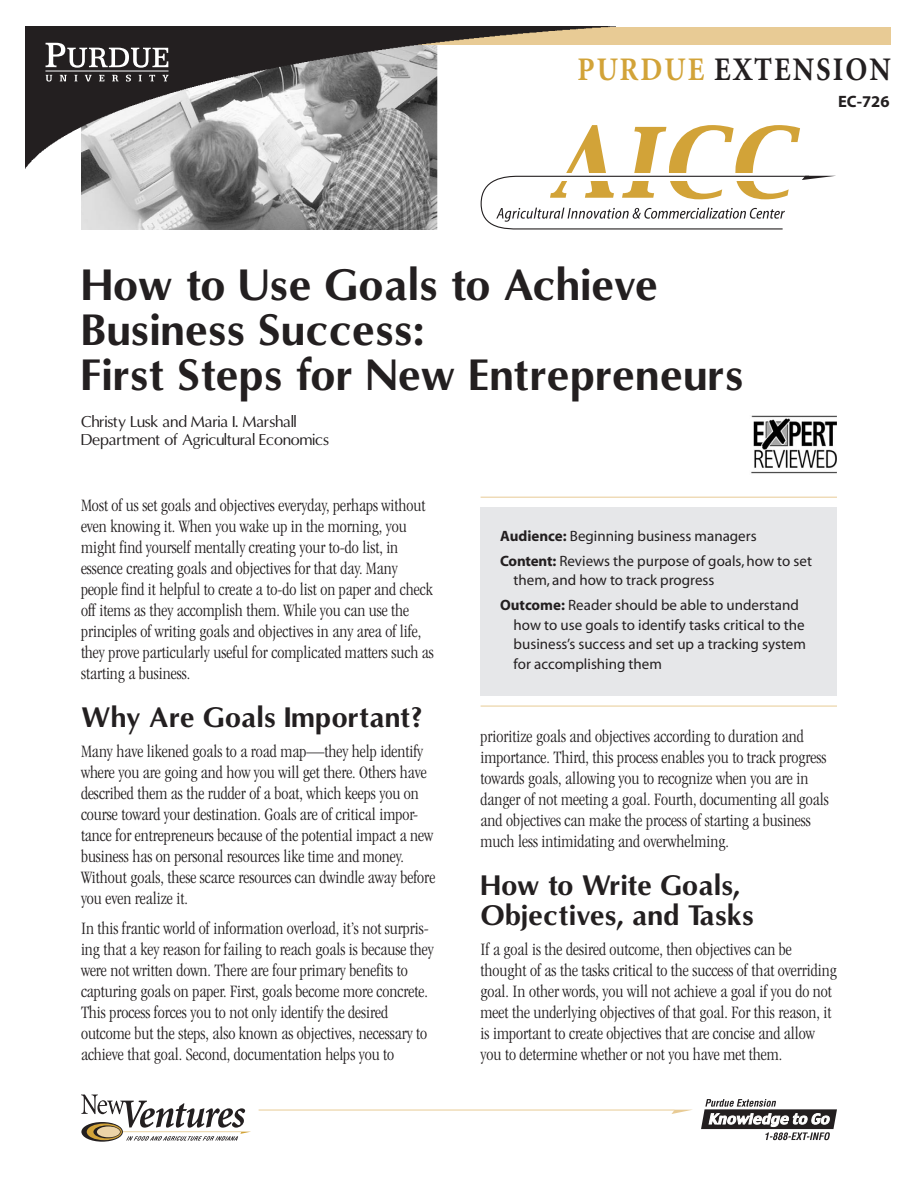
<style>
.page{position:relative;width:918px;height:1188px;background:#fff}
.page>*{position:absolute;margin:0;border:0;box-sizing:border-box;transform-origin:0 0}
.t1{font:700 42px/45px "Omni";color:#231f20}
.t2{font:700 33px "Minion";letter-spacing:.07em;color:#231f20;scale:.89 1}
.t3{font:700 27px/30px "Omni";color:#231f20}
.t4{font:300 condensed 18px/21px "Garamond";color:#231f20}
.t5{font:700 16.5px "Myriad";color:#231f20}
.t6{font:15px/24.9px "Myriad";color:#231f20}
.t7{font:15px/18px "Omni";color:#231f20}
.s1{color:#d2a338}
.s2{font-weight:700}
</style>
<div class="page">
<img style="left:81px;top:171px;width:356px;height:59px">
<div style="left:221px;top:27px;width:670px;height:18px;background:#e8cb95"></div>
<img style="left:26px;top:27px;width:584px;height:144px">
<svg style="left:46px;top:43px;width:122px;height:25px"></svg>
<svg style="left:46px;top:75px;width:6px;height:7px"></svg>
<svg style="left:60px;top:75px;width:7px;height:6px"></svg>
<svg style="left:74px;top:75px;width:3px;height:6px"></svg>
<svg style="left:85px;top:75px;width:7px;height:6px"></svg>
<svg style="left:99px;top:75px;width:5px;height:6px"></svg>
<svg style="left:112px;top:75px;width:7px;height:6px"></svg>
<svg style="left:126px;top:75px;width:5px;height:7px"></svg>
<svg style="left:139px;top:75px;width:3px;height:6px"></svg>
<svg style="left:149px;top:75px;width:6px;height:6px"></svg>
<svg style="left:162px;top:75px;width:7px;height:6px"></svg>
<hr style="left:45px;top:71px;width:124px;height:1px;background:#fff">
<svg style="left:701px;top:1099px;width:136px;height:41px"></svg>
<svg style="left:81px;top:1095px;width:170px;height:47px"></svg>
<hr style="left:259px;top:1110px;width:416px;height:1px;background:#e8cb95">
<svg style="left:671px;top:1110px;width:20px;height:4px"></svg>
<svg style="left:481px;top:125px;width:355px;height:105px"></svg>
<img style="left:751px;top:416px;width:86px;height:58px">
<div style="left:481px;top:507px;width:356px;height:188px;background:#e6e7e9"></div>
<hr style="left:481px;top:497px;width:356px;height:1px;background:#e8cb95">
<hr style="left:481px;top:706px;width:356px;height:1px;background:#e8cb95">
<h2 class="t2" style="left:577px;top:53px;width:354px"><span class="s1">PURDUE</span> EXTENSION</h2>
<p class="t5" style="left:838px;top:93px;width:53px">EC-726</p>
<h1 class="t1" style="left:81px;top:263px;width:664px">How to Use Goals to Achieve<br>Business Success:<br>First Steps for New Entrepreneurs</h1>
<p class="t7" style="left:81px;top:413px;width:250px">Christy Lusk and Maria I. Marshall<br>Department of Agricultural Economics</p>
<p class="t4" style="left:81px;top:494px;width:354px">Most of us set goals and objectives everyday, perhaps without even knowing it. When you wake up in the morning, you might find yourself mentally creating your to-do list, in essence creating goals and objectives for that day. Many people find it helpful to create a to-do list on paper and check off items as they accomplish them. While you can use the principles of writing goals and objectives in any area of life, they prove particularly useful for complicated matters such as starting a business.</p>
<h3 class="t3" style="left:81px;top:702px;width:343px">Why Are Goals Important?</h3>
<p class="t4" style="left:81px;top:740px;width:356px">Many have likened goals to a road map—they help identify where you are going and how you will get there. Others have described them as the rudder of a boat, which keeps you on course toward your destination. Goals are of critical impor&shy;tance for entrepreneurs because of the potential impact a new business has on personal resources like time and money.<br>Without goals, these scarce resources can dwindle away before you even realize it.</p>
<p class="t4" style="left:81px;top:918px;width:354px">In this frantic world of information overload, it’s not surpris&shy;ing that a key reason for failing to reach goals is because they were not written down. There are four primary benefits to capturing goals on paper. First, goals become more concrete.<br>This process forces you to not only identify the desired outcome but the steps, also known as objectives, necessary to achieve that goal. Second, documentation helps you to</p>
<p class="t6" style="left:500px;top:524px;width:313px"><span class="s2">Audience:</span> Beginning business managers<br><span class="s2">Content:</span> Reviews the purpose of goals, how to set</p>
<p class="t6" style="left:500px;top:568px;width:300px;text-indent:13px">them, and how to track progress<br><span class="s2">Outcome:</span> Reader should be able to understand</p>
<p class="t6" style="left:514px;top:615px;width:294px;line-height:19.5px;text-align:justify">how to use goals to identify tasks critical to the business’s success and set up a tracking system for accomplishing them</p>
<p class="t4" style="left:481px;top:726px;width:350px">prioritize goals and objectives according to duration and importance. Third, this process enables you to track progress towards goals, allowing you to recognize when you are in danger of not meeting a goal. Fourth, documenting all goals and objectives can make the process of starting a business much less intimidating and overwhelming.</p>
<h3 class="t3" style="left:481px;top:870px;width:275px">How to Write Goals,<br>Objectives, and Tasks</h3>
<p class="t4" style="left:481px;top:939px;width:358px">If a goal is the desired outcome, then objectives can be thought of as the tasks critical to the success of that overriding goal. In other words, you will not achieve a goal if you do not meet the underlying objectives of that goal. For this reason, it is important to create objectives that are concise and allow you to determine whether or not you have met them.</p>
</div>
